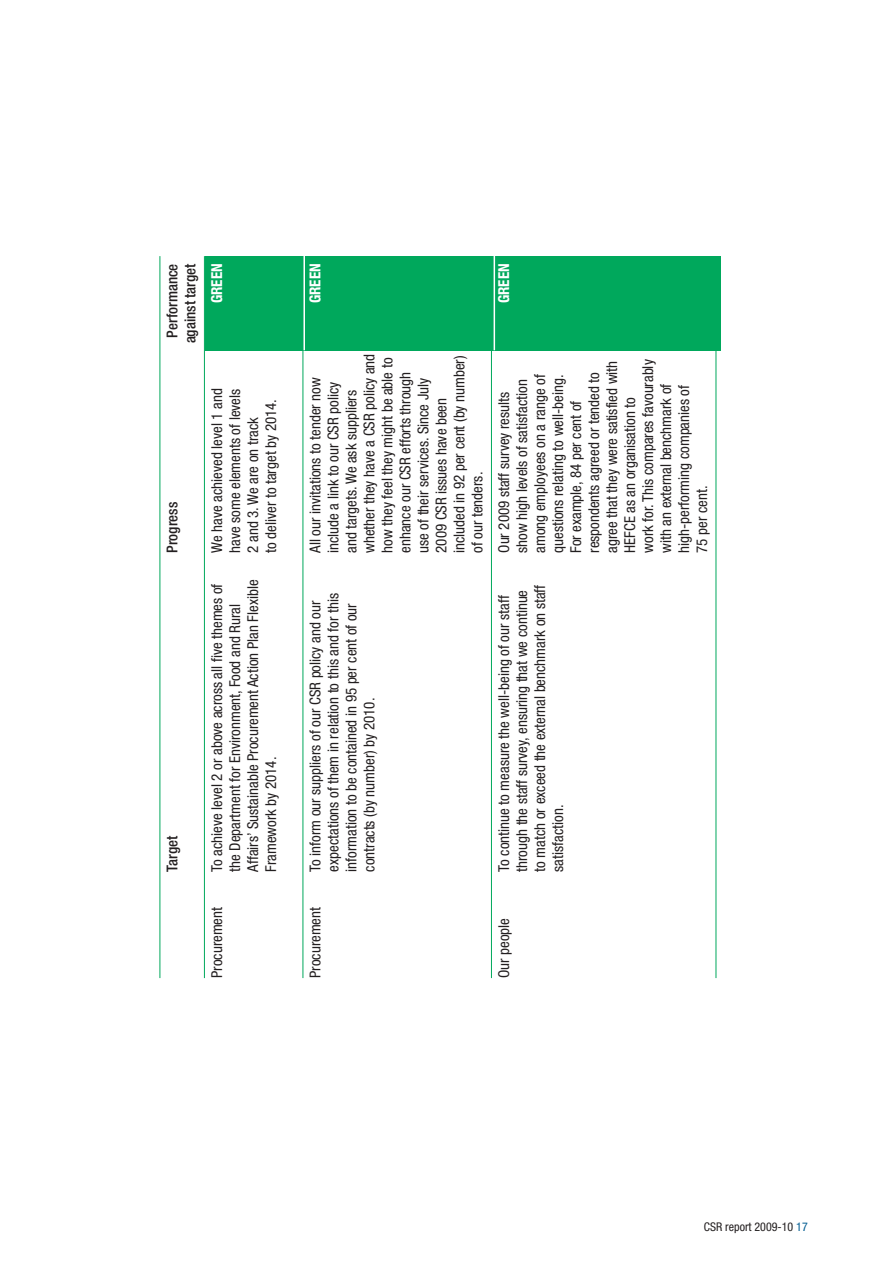
<style>
.page{position:relative;width:893px;height:1263px;background:#fff}
.page>*{position:absolute;margin:0;border:0;box-sizing:border-box;transform-origin:0 0}
.t1{font:condensed 15px/18px "Helvetica Neue";color:#231f20}
.t2{font:500 condensed 15px/18px "Helvetica Neue";color:#231f20;text-align:center}
.t3{font:700 condensed 15px "Helvetica Neue";color:#fff}
.t4{font:condensed 12px "Helvetica Neue";color:#231f20}
.s1{color:#005c91}
</style>
<div class="page">
<div style="left:205px;top:256px;width:98px;height:94px;background:#00a85c"></div>
<div style="left:303px;top:256px;width:192px;height:94px;background:#00a85c"></div>
<div style="left:495px;top:256px;width:226px;height:94px;background:#00a85c"></div>
<hr style="left:160px;top:256px;width:1px;height:722px;background:#00a85c">
<hr style="left:204px;top:256px;width:1px;height:722px;background:#00a85c">
<hr style="left:303px;top:256px;width:1px;height:722px;background:#00a85c">
<hr style="left:491px;top:256px;width:1px;height:722px;background:#00a85c">
<hr style="left:716px;top:256px;width:1px;height:722px;background:#00a85c">
<hr style="left:303px;top:255px;width:2px;height:95px;background:#fff">
<hr style="left:494px;top:255px;width:1px;height:95px;background:#fff">
<p class="t2" style="left:164px;top:343px;width:81px;rotate:-90deg">Performance against target</p>
<p class="t3" style="left:208px;top:303px;width:41px;rotate:-90deg">GREEN</p>
<p class="t2" style="left:164px;top:553px;width:52px;rotate:-90deg">Progress</p>
<p class="t2" style="left:164px;top:872px;width:37px;rotate:-90deg">Target</p>
<p class="t1" style="left:227px;top:553px;width:166px;rotate:-90deg">have some elements of levels</p>
<p class="t1" style="left:209px;top:553px;width:166px;rotate:-90deg">We have achieved level 1 and</p>
<p class="t1" style="left:263px;top:553px;width:155px;rotate:-90deg">to deliver to target by 2014.</p>
<p class="t1" style="left:245px;top:553px;width:137px;rotate:-90deg">2 and 3. We are on track</p>
<p class="t1" style="left:245px;top:872px;width:294px;rotate:-90deg">Affairs’ Sustainable Procurement Action Plan Flexible</p>
<p class="t1" style="left:209px;top:872px;width:290px;rotate:-90deg">To achieve level 2 or above across all five themes of</p>
<p class="t1" style="left:227px;top:872px;width:269px;rotate:-90deg">the Department for Environment, Food and Rural</p>
<p class="t1" style="left:263px;top:872px;width:116px;rotate:-90deg">Framework by 2014.</p>
<p class="t1" style="left:209px;top:978px;width:73px;rotate:-90deg">Procurement</p>
<p class="t3" style="left:306px;top:303px;width:41px;rotate:-90deg">GREEN</p>
<p class="t3" style="left:495px;top:303px;width:41px;rotate:-90deg">GREEN</p>
<p class="t1" style="left:362px;top:553px;width:200px;rotate:-90deg">whether they have a CSR policy and how they feel they might be able to enhance our CSR efforts through use of their services. Since July<br>2009 CSR issues have been included in 92 per cent (by number) of our tenders.</p>
<p class="t1" style="left:308px;top:553px;width:177px;rotate:-90deg">All our invitations to tender now</p>
<p class="t1" style="left:326px;top:553px;width:173px;rotate:-90deg">include a link to our CSR policy</p>
<p class="t1" style="left:344px;top:553px;width:164px;rotate:-90deg">and targets. We ask suppliers</p>
<p class="t1" style="left:326px;top:872px;width:280px;rotate:-90deg">expectations of them in relation to this and for this</p>
<p class="t1" style="left:308px;top:872px;width:272px;rotate:-90deg">To inform our suppliers of our CSR policy and our</p>
<p class="t1" style="left:344px;top:872px;width:270px;rotate:-90deg">information to be contained in 95 per cent of our</p>
<p class="t1" style="left:362px;top:872px;width:175px;rotate:-90deg">contracts (by number) by 2010.</p>
<p class="t1" style="left:308px;top:978px;width:73px;rotate:-90deg">Procurement</p>
<p class="t1" style="left:550px;top:553px;width:195px;rotate:-90deg">questions relating to well-being.<br>For example, 84 per cent of respondents agreed or tended to agree that they were satisfied with<br>HEFCE as an organisation to<br>work for. This compares favourably with an external benchmark of high-performing companies of<br>75 per cent.</p>
<p class="t1" style="left:532px;top:553px;width:180px;rotate:-90deg">among employees on a range of</p>
<p class="t1" style="left:514px;top:553px;width:175px;rotate:-90deg">show high levels of satisfaction</p>
<p class="t1" style="left:496px;top:553px;width:162px;rotate:-90deg">Our 2009 staff survey results</p>
<p class="t1" style="left:532px;top:872px;width:288px;rotate:-90deg">to match or exceed the external benchmark on staff</p>
<p class="t1" style="left:514px;top:872px;width:283px;rotate:-90deg">through the staff survey, ensuring that we continue</p>
<p class="t1" style="left:496px;top:872px;width:278px;rotate:-90deg">To continue to measure the well-being of our staff</p>
<p class="t1" style="left:550px;top:872px;width:68px;rotate:-90deg">satisfaction.</p>
<p class="t1" style="left:496px;top:978px;width:62px;rotate:-90deg">Our people</p>
<p class="t4" style="left:704px;top:1223px;width:106px">CSR report 2009-10 <span class="s1">17</span></p>
</div>
